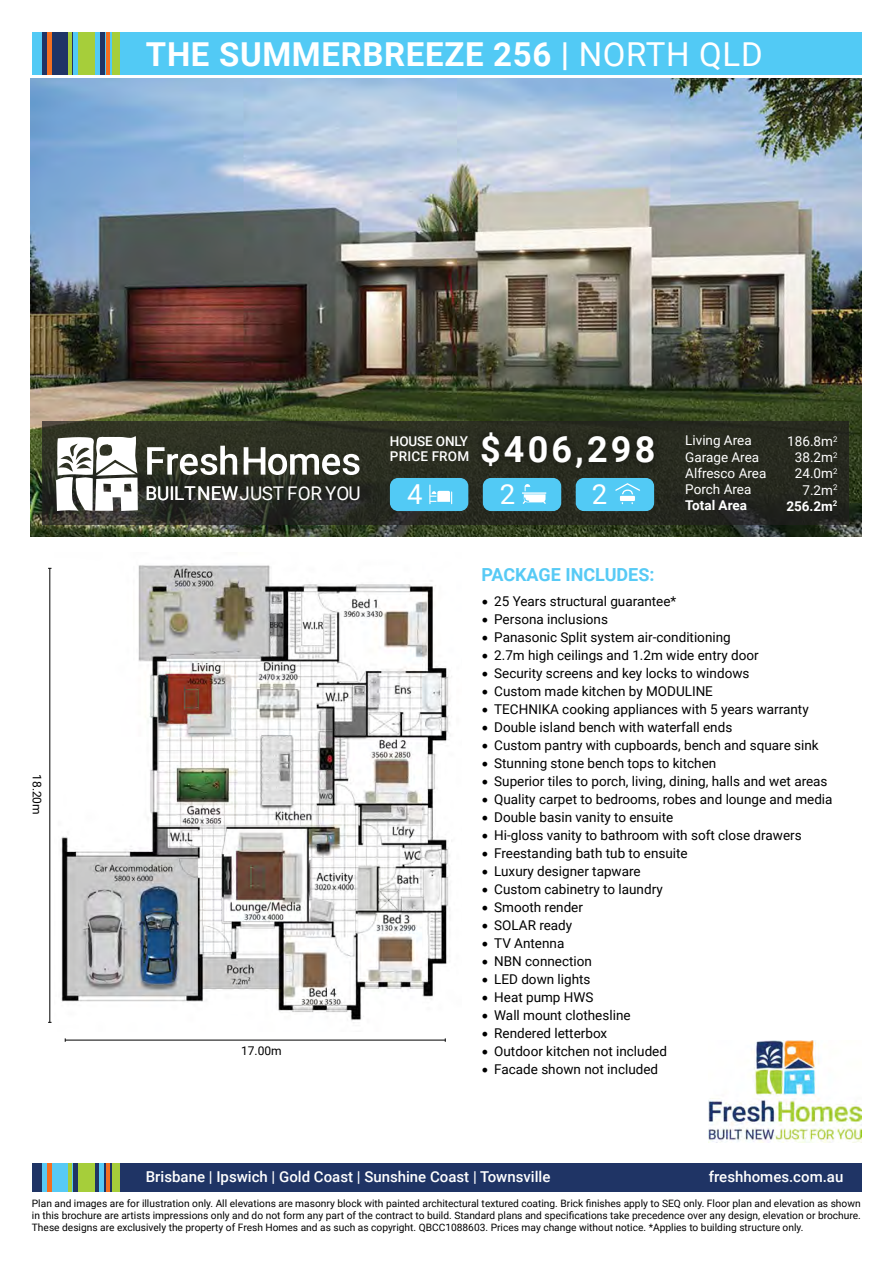
<style>
.page{position:relative;width:893px;height:1263px;background:#fff}
.page>*{position:absolute;margin:0;border:0;box-sizing:border-box;transform-origin:0 0}
.t1{font:700 36px "Roboto";letter-spacing:.085em;color:#fff}
.t2{font:700 33px "Roboto";letter-spacing:.02em;color:#fff}
.t3{font:27.6px "Roboto";color:#fff}
.t4{font:18.9px "Roboto";color:#fff}
.t5{font:700 18px "Roboto";color:#57caf5}
.t6{font:500 15px "Roboto";color:#fff}
.t7{font:13.5px "Roboto";color:#000}
.t8{font:13.5px/16.2px "Roboto";color:#fff}
.t9{font:500 13.5px/15px "Roboto";color:#fff}
.t10{font:700 13.5px "Roboto";color:#fff}
.t11{font:12px "Roboto";color:#000}
.t12{font:10.2px/12px "Roboto";color:#000;text-align:justify}
.s1{font-weight:400}
.s2{font-weight:700}
.s3{font-family:"Minion Pro";font-size:18px}
</style>
<div class="page">
<img style="left:708px;top:1041px;width:153px;height:101px">
<img style="left:31px;top:79px;width:830px;height:457px">
<svg style="left:43px;top:422px;width:806px;height:103px;background:#292c22"></svg>
<svg style="left:147px;top:446px;width:90px;height:29px"></svg>
<svg style="left:244px;top:447px;width:115px;height:28px"></svg>
<svg style="left:56px;top:436px;width:82px;height:75px"></svg>
<div style="left:390px;top:478px;width:78px;height:33px;background:#52caf5;border-radius:8px"></div>
<svg style="left:429px;top:485px;width:23px;height:19px"></svg>
<div style="left:483px;top:478px;width:78px;height:33px;background:#52caf5;border-radius:8px"></div>
<svg style="left:522px;top:484px;width:25px;height:20px"></svg>
<div style="left:576px;top:478px;width:78px;height:33px;background:#52caf5;border-radius:8px"></div>
<svg style="left:615px;top:483px;width:25px;height:21px"></svg>
<div style="left:619px;top:495px;width:17px;height:7px;background:#fff;border-radius:2px"></div>
<div style="left:619px;top:494px;width:17px;height:8px;border:1px solid #57caf5;border-radius:2px"></div>
<div style="left:473px;top:423px;width:190px;height:53px;background:#25281d"></div>
<img style="left:60px;top:565px;width:392px;height:458px">
<div style="left:32px;top:32px;width:829px;height:42px;background:#52caf5"></div>
<div style="left:113px;top:32px;width:7px;height:42px;background:#a6ce3a"></div>
<div style="left:78px;top:32px;width:17px;height:42px;background:#a6ce3a"></div>
<hr style="left:106px;top:32px;width:3px;height:42px;background:#f36f21">
<div style="left:43px;top:32px;width:30px;height:42px;background:#1f3466"></div>
<hr style="left:100px;top:32px;width:4px;height:42px;background:#1f3466">
<hr style="left:68px;top:32px;width:3px;height:42px;background:#a6ce3a">
<div style="left:47px;top:32px;width:5px;height:42px;background:#f36f21"></div>
<div style="left:32px;top:1163px;width:829px;height:28px;background:#1f3465"></div>
<hr style="left:49px;top:568px;width:1px;height:454px;background:#000">
<hr style="left:65px;top:1040px;width:380px;height:1px;background:#000">
<div style="left:113px;top:1163px;width:7px;height:28px;background:#a6ce3a"></div>
<div style="left:78px;top:1163px;width:17px;height:28px;background:#a6ce3a"></div>
<hr style="left:106px;top:1163px;width:3px;height:28px;background:#f36f21">
<div style="left:43px;top:1163px;width:30px;height:28px;background:#57caf5"></div>
<hr style="left:100px;top:1163px;width:4px;height:28px;background:#57caf5">
<hr style="left:68px;top:1163px;width:3px;height:28px;background:#a6ce3a">
<div style="left:47px;top:1163px;width:5px;height:28px;background:#f36f21"></div>
<h2 class="t2" style="left:146px;top:31px;width:618px">THE SUMMERBREEZE 256 | <span class="s1">NORTH QLD</span></h2>
<p class="t11" style="left:46px;top:774px;width:42px;rotate:90deg">18.20m</p>
<p class="t9" style="left:390px;top:433px;width:81px">HOUSE ONLY<br>PRICE FROM</p>
<h1 class="t1" style="left:480px;top:423px;width:177px">$406,298</h1>
<h3 class="t4" style="left:145px;top:480px;width:217px">BUILT NEWJUST FOR YOU</h3>
<h3 class="t3" style="left:407px;top:475px;width:17px">4</h3>
<h3 class="t3" style="left:500px;top:474px;width:17px">2</h3>
<h3 class="t3" style="left:592px;top:475px;width:17px">2</h3>
<p class="t8" style="left:685px;top:432px;width:83px">Living Area<br>Garage Area<br>Alfresco Area<br>Porch Area</p>
<p class="t10" style="left:685px;top:496px;width:63px">Total Area</p>
<p class="t8" style="left:786px;top:433px;width:53px;text-align:right">186.8m<sup>2<br></sup>38.2m<sup>2<br></sup>24.0m<sup>2<br></sup>7.2m<sup>2<br></sup><span class="s2">256.2m</span><sup>2</sup></p>
<p class="t11" style="left:241px;top:1042px;width:42px">17.00m</p>
<h3 class="t5" style="left:481px;top:562px;width:175px">PACKAGE INCLUDES:</h3>
<p class="t7" style="left:481px;top:592px;width:196px"><span class="s3">•</span> 25 Years structural guarantee*</p>
<p class="t7" style="left:481px;top:610px;width:128px"><span class="s3">•</span> Persona inclusions</p>
<p class="t7" style="left:481px;top:628px;width:251px"><span class="s3">•</span> Panasonic Split system air-conditioning</p>
<p class="t7" style="left:481px;top:646px;width:279px"><span class="s3">•</span> 2.7m high ceilings and 1.2m wide entry door</p>
<p class="t7" style="left:481px;top:664px;width:269px"><span class="s3">•</span> Security screens and key locks to windows</p>
<p class="t7" style="left:481px;top:682px;width:233px"><span class="s3">•</span> Custom made kitchen by MODULINE</p>
<p class="t7" style="left:481px;top:700px;width:329px"><span class="s3">•</span> TECHNIKA cooking appliances with 5 years warranty</p>
<p class="t7" style="left:481px;top:718px;width:252px"><span class="s3">•</span> Double island bench with waterfall ends</p>
<p class="t7" style="left:481px;top:736px;width:339px"><span class="s3">•</span> Custom pantry with cupboards, bench and square sink</p>
<p class="t7" style="left:481px;top:754px;width:236px"><span class="s3">•</span> Stunning stone bench tops to kitchen</p>
<p class="t7" style="left:481px;top:772px;width:348px"><span class="s3">•</span> Superior tiles to porch, living, dining, halls and wet areas</p>
<p class="t7" style="left:481px;top:790px;width:353px"><span class="s3">•</span> Quality carpet to bedrooms, robes and lounge and media</p>
<p class="t7" style="left:481px;top:808px;width:193px"><span class="s3">•</span> Double basin vanity to ensuite</p>
<p class="t7" style="left:481px;top:826px;width:322px"><span class="s3">•</span> Hi-gloss vanity to bathroom with soft close drawers</p>
<p class="t7" style="left:481px;top:844px;width:208px"><span class="s3">•</span> Freestanding bath tub to ensuite</p>
<p class="t7" style="left:481px;top:862px;width:161px"><span class="s3">•</span> Luxury designer tapware</p>
<p class="t7" style="left:481px;top:880px;width:183px"><span class="s3">•</span> Custom cabinetry to laundry</p>
<p class="t7" style="left:481px;top:898px;width:103px"><span class="s3">•</span> Smooth render</p>
<p class="t7" style="left:481px;top:916px;width:92px"><span class="s3">•</span> SOLAR ready</p>
<p class="t7" style="left:481px;top:934px;width:84px"><span class="s3">•</span> TV Antenna</p>
<p class="t7" style="left:481px;top:952px;width:112px"><span class="s3">•</span> NBN connection</p>
<p class="t7" style="left:481px;top:970px;width:111px"><span class="s3">•</span> LED down lights</p>
<p class="t7" style="left:481px;top:988px;width:114px"><span class="s3">•</span> Heat pump HWS</p>
<p class="t7" style="left:481px;top:1006px;width:151px"><span class="s3">•</span> Wall mount clothesline</p>
<p class="t7" style="left:481px;top:1024px;width:127px"><span class="s3">•</span> Rendered letterbox</p>
<p class="t7" style="left:481px;top:1042px;width:187px"><span class="s3">•</span> Outdoor kitchen not included</p>
<p class="t7" style="left:481px;top:1060px;width:178px"><span class="s3">•</span> Facade shown not included</p>
<p class="t6" style="left:146px;top:1166px;width:406px">Brisbane | Ipswich | Gold Coast | Sunshine Coast | Townsville</p>
<p class="t6" style="left:709px;top:1166px;width:136px">freshhomes.com.au</p>
<p class="t12" style="left:32px;top:1197px;width:830px">Plan and images are for illustration only. All elevations are masonry block with painted architectural textured coating. Brick finishes apply to SEQ only. Floor plan and elevation as shown in this brochure are artists impressions only and do not form any part of the contract to build. Standard plans and specifications take precedence over any design, elevation or brochure.<br>These designs are exclusively the property of Fresh Homes and as such as copyright. QBCC1088603. Prices may change without notice. *Applies to building structure only.</p>
</div>
